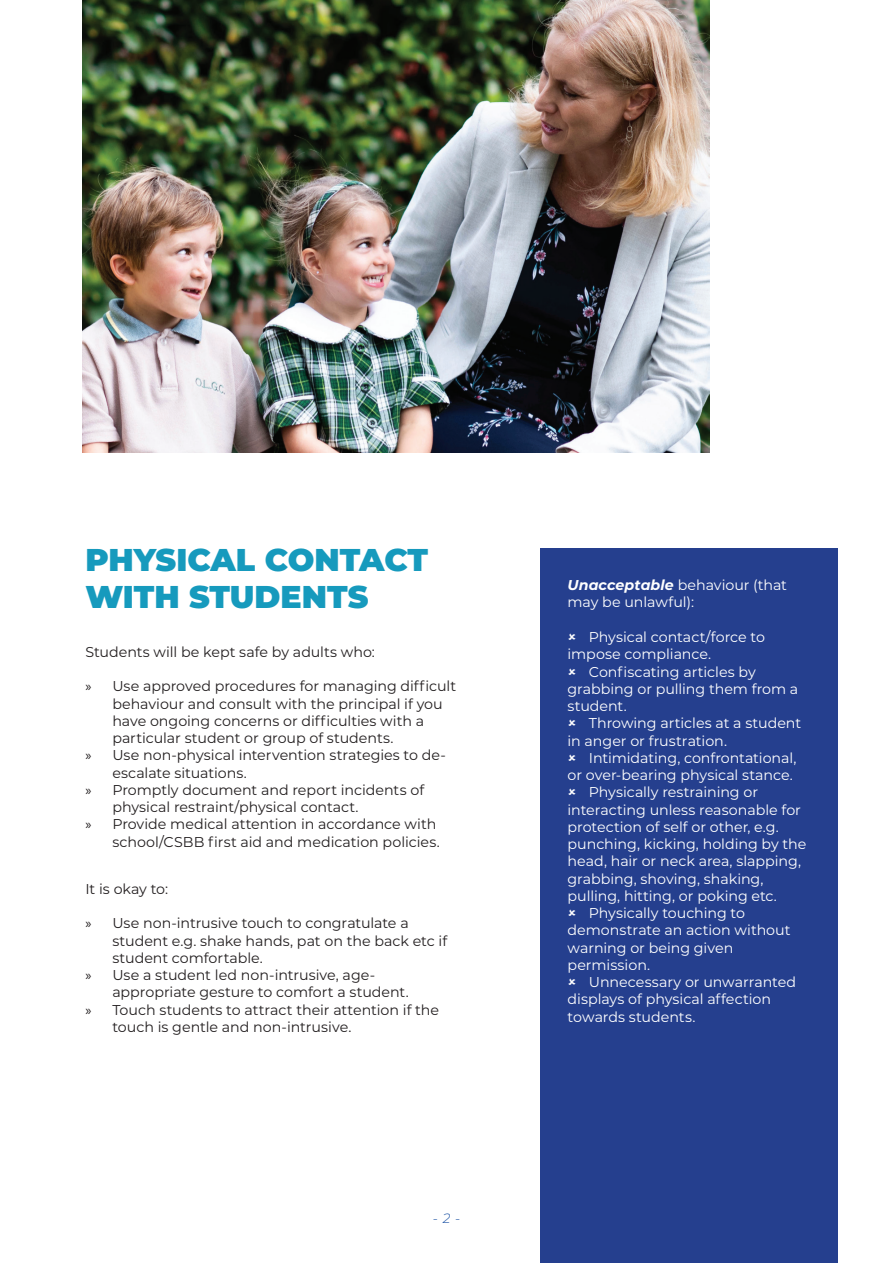
<style>
.page{position:relative;width:893px;height:1263px;background:#fff}
.page>*{position:absolute;margin:0;border:0;box-sizing:border-box;transform-origin:0 0}
.t1{font:900 31.5px/37.8px "Montserrat";color:#169abd}
.t2{font:14.25px "Montserrat";color:#231f20}
.t3{font:14.25px/17.2px "Montserrat";color:#fff}
.t4{font:italic 300 13.5px "Montserrat";color:#2056a6}
.s1{font-family:"Myriad Pro"}
.s2{font-weight:700;font-style:italic}
</style>
<div class="page">
<img style="left:83px;top:0;width:626px;height:453px">
<div style="left:540px;top:549px;width:298px;height:714px;background:#253f8e"></div>
<h1 class="t1" style="left:85px;top:538px;width:344px">PHYSICAL CONTACT<br>WITH STUDENTS</h1>
<p class="t2" style="left:85px;top:642px;width:291px">Students will be kept safe by adults who:</p>
<p class="t2" style="left:85px;top:676px;width:372px"><span class="s1">»</span> Use approved procedures for managing difficult</p>
<p class="t2" style="left:112px;top:694px;width:332px">behaviour and consult with the principal if you</p>
<p class="t2" style="left:112px;top:711px;width:313px">have ongoing concerns or difficulties with a</p>
<p class="t2" style="left:112px;top:728px;width:283px">particular student or group of students.</p>
<p class="t2" style="left:85px;top:745px;width:362px"><span class="s1">»</span> Use non-physical intervention strategies to de-</p>
<p class="t2" style="left:112px;top:763px;width:136px">escalate situations.</p>
<p class="t2" style="left:85px;top:780px;width:340px"><span class="s1">»</span> Promptly document and report incidents of</p>
<p class="t2" style="left:112px;top:797px;width:248px">physical restraint/physical contact.</p>
<p class="t2" style="left:85px;top:814px;width:352px"><span class="s1">»</span> Provide medical attention in accordance with</p>
<p class="t2" style="left:112px;top:832px;width:329px">school/CSBB first aid and medication policies.</p>
<p class="t2" style="left:85px;top:879px;width:84px">It is okay to:</p>
<p class="t2" style="left:85px;top:913px;width:325px"><span class="s1">»</span> Use non-intrusive touch to congratulate a</p>
<p class="t2" style="left:112px;top:931px;width:336px">student e.g. shake hands, pat on the back etc if</p>
<p class="t2" style="left:112px;top:948px;width:152px">student comfortable.</p>
<p class="t2" style="left:85px;top:965px;width:291px"><span class="s1">»</span> Use a student led non-intrusive, age-</p>
<p class="t2" style="left:112px;top:982px;width:298px">appropriate gesture to comfort a student.</p>
<p class="t2" style="left:85px;top:1000px;width:355px"><span class="s1">»</span> Touch students to attract their attention if the</p>
<p class="t2" style="left:112px;top:1017px;width:241px">touch is gentle and non-intrusive.</p>
<p class="t4" style="left:433px;top:1209px;width:29px">- 2 -</p>
<p class="t3" style="left:568px;top:576px;width:221px"><span class="s2">Unacceptable</span> behaviour (that may be unlawful):</p>
<p class="t3" style="left:568px;top:628px;width:199px;text-indent:21px">Physical contact/force to impose compliance.</p>
<p class="t3" style="left:568px;top:662px;width:232px;text-indent:21px">Confiscating articles by grabbing or pulling them from a student.</p>
<p class="t3" style="left:568px;top:714px;width:235px;text-indent:21px">Throwing articles at a student in anger or frustration.</p>
<p class="t3" style="left:589px;top:749px;width:209px">Intimidating, confrontational,</p>
<p class="t3" style="left:568px;top:766px;width:227px">or over-bearing physical stance.</p>
<p class="t3" style="left:589px;top:783px;width:171px">Physically restraining or</p>
<p class="t3" style="left:568px;top:800px;width:235px">interacting unless reasonable for</p>
<p class="t3" style="left:568px;top:818px;width:213px">protection of self or other, e.g.</p>
<p class="t3" style="left:568px;top:835px;width:240px">punching, kicking, holding by the</p>
<p class="t3" style="left:568px;top:852px;width:235px">head, hair or neck area, slapping,</p>
<p class="t3" style="left:568px;top:869px;width:198px">grabbing, shoving, shaking,</p>
<p class="t3" style="left:568px;top:887px;width:211px">pulling, hitting, or poking etc.</p>
<p class="t3" style="left:589px;top:904px;width:158px">Physically touching to</p>
<p class="t3" style="left:568px;top:921px;width:224px">demonstrate an action without</p>
<p class="t3" style="left:568px;top:938px;width:167px">warning or being given</p>
<p class="t3" style="left:568px;top:956px;width:84px">permission.</p>
<p class="t3" style="left:589px;top:973px;width:209px">Unnecessary or unwarranted</p>
<p class="t3" style="left:568px;top:990px;width:205px">displays of physical affection</p>
<p class="t3" style="left:568px;top:1007px;width:129px">towards students.</p>
</div>
